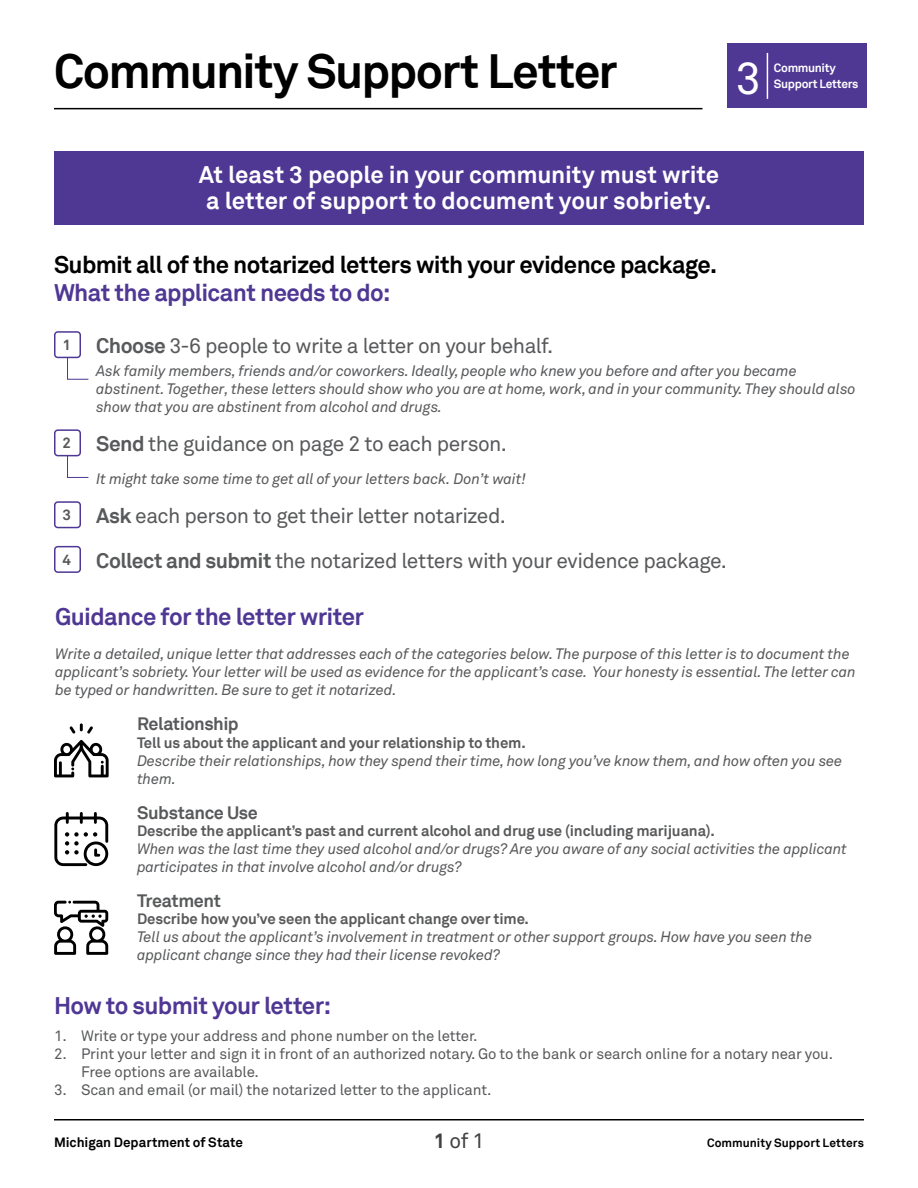
<style>
.page{position:relative;width:918px;height:1188px;background:#fff}
.page>*{position:absolute;margin:0;border:0;box-sizing:border-box;transform-origin:0 0}
.Application_header{font:700 48px "Akkurat";letter-spacing:-.035em;color:#000}
.t1{font:45px "Akkurat Std";color:#fff}
.Subhead{font:700 24px "Akkurat";letter-spacing:-.005em;color:#fff}
.Subhead-2{font:700 24px "Akkurat";letter-spacing:-.025em;color:#4f3794}
.Subhead-3{font:700 24px "Akkurat";letter-spacing:-.025em;color:#000}
.Subhead-4{font:21px "Akkurat Std";letter-spacing:-.025em;color:#58595b}
.t2{font:21px "Akkurat Std";color:#414042}
.Subhead-5{font:700 18px "Akkurat";letter-spacing:-.025em;color:#58595b}
.Running_text_-_9_11{font:italic 15px/18px "Akkurat Std";letter-spacing:-.01em;color:#58595b}
.t3{font:15px/18px "Akkurat Std";letter-spacing:-.01em;color:#58595b}
.Instruction{font:700 15px "Akkurat";letter-spacing:-.01em;color:#58595b}
.t4{font:700 13.5px "Akkurat";color:#000}
.t5{font:700 12px "Akkurat";letter-spacing:.005em;color:#000}
.t6{font:700 12px "Akkurat";letter-spacing:-.025em;color:#fff}
.s1{font-family:"Akkurat";font-weight:700}
</style>
<div class="page">
<hr style="left:54px;top:1119px;width:810px;height:2px;background:#000">
<div style="left:727px;top:44px;width:140px;height:64px;background:#4f3794"></div>
<hr style="left:767px;top:53px;width:1px;height:46px;background:#fff">
<hr style="left:54px;top:108px;width:648px;height:1px;background:#000">
<div style="left:54px;top:152px;width:810px;height:73px;background:#4f3794"></div>
<div style="left:54px;top:331px;width:27px;height:27px;border:2px solid #4f3794;border-radius:3px"></div>
<svg style="left:67px;top:357px;width:22px;height:23px"></svg>
<div style="left:54px;top:429px;width:27px;height:27px;border:2px solid #4f3794;border-radius:3px"></div>
<svg style="left:67px;top:455px;width:22px;height:23px"></svg>
<div style="left:54px;top:501px;width:27px;height:27px;border:2px solid #4f3794;border-radius:3px"></div>
<div style="left:54px;top:546px;width:27px;height:27px;border:2px solid #4f3794;border-radius:3px"></div>
<svg style="left:70px;top:723px;width:23px;height:11px"></svg>
<svg style="left:54px;top:740px;width:55px;height:37px"></svg>
<svg style="left:54px;top:812px;width:54px;height:54px"></svg>
<svg style="left:54px;top:901px;width:54px;height:54px"></svg>
<p class="Application_header" style="left:54px;top:40px;width:565px">Community Support Letter</p>
<h2 class="t1" style="left:735px;top:52px;width:27px">3</h2>
<p class="t6" style="left:774px;top:60px;width:64px">Community</p>
<p class="t6" style="left:774px;top:77px;width:86px">Support Letters</p>
<p class="Subhead" style="left:199px;top:159px;width:522px">At least 3 people in your community must write</p>
<p class="Subhead" style="left:206px;top:185px;width:507px">a letter of support to document your sobriety.</p>
<p class="Subhead-3" style="left:54px;top:249px;width:665px">Submit all of the notarized letters with your evidence package.</p>
<p class="Subhead-2" style="left:54px;top:277px;width:338px">What the applicant needs to do:</p>
<p class="Instruction" style="left:62px;top:335px;width:10px">1</p>
<p class="Subhead-4" style="left:96px;top:333px;width:459px"><span class="s1">Choose</span> 3-6 people to write a letter on your behalf.</p>
<p class="Running_text_-_9_11" style="left:96px;top:362px;width:761px">Ask family members, friends and/or coworkers. Ideally, people who knew you before and after you became abstinent. Together, these letters should show who you are at home, work, and in your community. They should also show that you are abstinent from alcohol and drugs.</p>
<p class="Instruction" style="left:62px;top:434px;width:10px">2</p>
<p class="Subhead-4" style="left:96px;top:432px;width:412px"><span class="s1">Send</span> the guidance on page 2 to each person.</p>
<p class="Running_text_-_9_11" style="left:96px;top:470px;width:431px">It might take some time to get all of your letters back. Don’t wait!</p>
<p class="Instruction" style="left:62px;top:505px;width:10px">3</p>
<p class="Subhead-4" style="left:96px;top:503px;width:411px"><span class="s1">Ask</span> each person to get their letter notarized.</p>
<p class="Instruction" style="left:62px;top:550px;width:10px">4</p>
<p class="Subhead-4" style="left:96px;top:548px;width:633px"><span class="s1">Collect and submit</span> the notarized letters with your evidence package.</p>
<p class="Subhead-2" style="left:55px;top:602px;width:310px">Guidance for the letter writer</p>
<p class="Running_text_-_9_11" style="left:55px;top:645px;width:802px">Write a detailed, unique letter that addresses each of the categories below. The purpose of this letter is to document the applicant’s sobriety. Your letter will be used as evidence for the applicant’s case. Your honesty is essential. The letter can be typed or handwritten. Be sure to get it notarized.</p>
<p class="Subhead-5" style="left:137px;top:712px;width:103px">Relationship</p>
<p class="Instruction" style="left:137px;top:733px;width:390px">Tell us about the applicant and your relationship to them.</p>
<p class="Running_text_-_9_11" style="left:137px;top:752px;width:707px">Describe their relationships, how they spend their time, how long you’ve know them, and how often you see them.</p>
<p class="Subhead-5" style="left:137px;top:801px;width:122px">Substance Use</p>
<p class="Instruction" style="left:137px;top:822px;width:579px">Describe the applicant’s past and current alcohol and drug use (including marijuana).</p>
<p class="Running_text_-_9_11" style="left:137px;top:840px;width:711px">When was the last time they used alcohol and/or drugs? Are you aware of any social activities the applicant participates in that involve alcohol and/or drugs?</p>
<p class="Subhead-5" style="left:137px;top:890px;width:85px">Treatment</p>
<p class="Instruction" style="left:137px;top:910px;width:393px">Describe how you’ve seen the applicant change over time.</p>
<p class="Running_text_-_9_11" style="left:137px;top:928px;width:677px">Tell us about the applicant’s involvement in treatment or other support groups. How have you seen the applicant change since they had their license revoked?</p>
<p class="Subhead-2" style="left:54px;top:990px;width:279px">How to submit your letter:</p>
<p class="t3" style="left:54px;top:1027px;width:425px">1. Write or type your address and phone number on the letter.</p>
<p class="t3" style="left:81px;top:1045px;width:754px;text-indent:-27px">2. Print your letter and sign it in front of an authorized notary. Go to the bank or search online for a notary near you.<br>Free options are available.</p>
<p class="t3" style="left:54px;top:1081px;width:439px">3. Scan and email (or mail) the notarized letter to the applicant.</p>
<p class="t4" style="left:54px;top:1134px;width:191px">Michigan Department of State</p>
<h3 class="t2" style="left:434px;top:1128px;width:52px"><span class="s1">1</span> of 1</h3>
<p class="t5" style="left:707px;top:1135px;width:158px">Community Support Letters</p>
</div>
